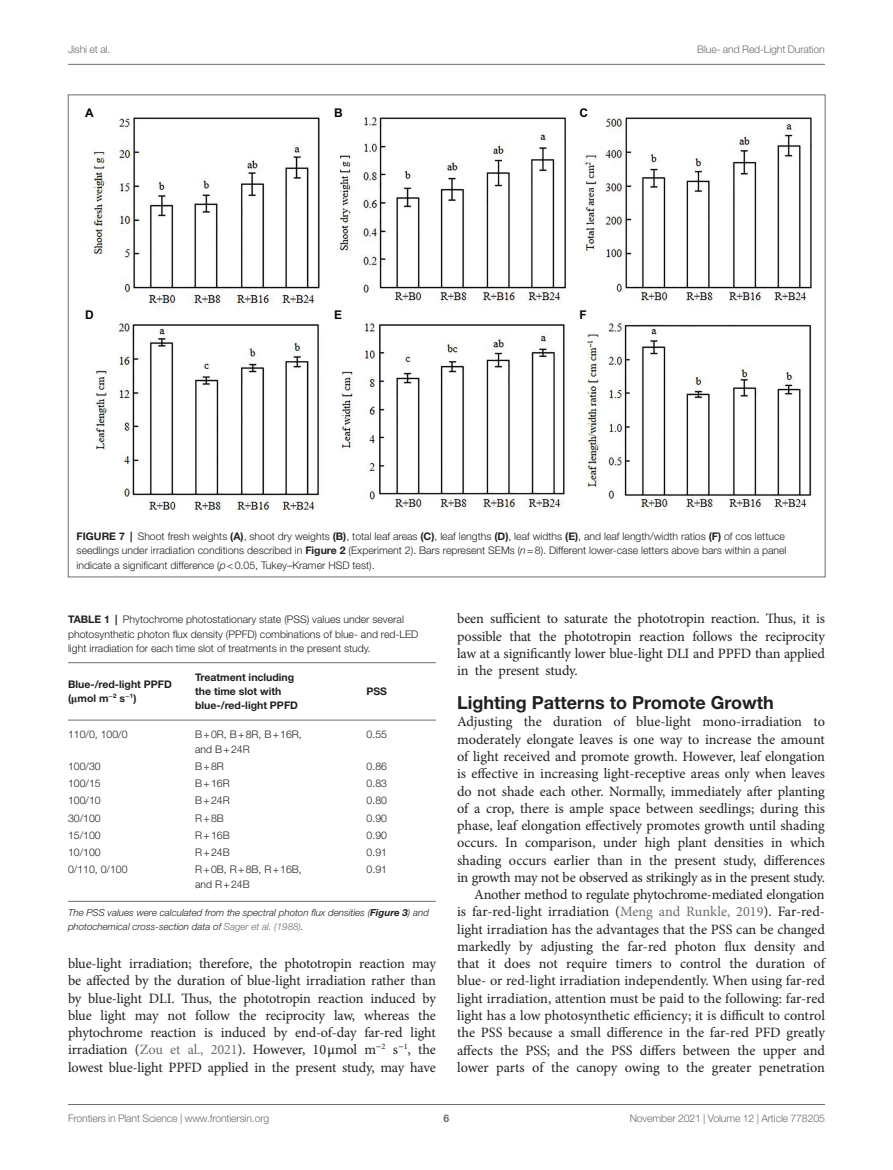
<style>
.page{position:relative;width:893px;height:1170px;background:#fff}
.page>*{position:absolute;margin:0;border:0;box-sizing:border-box;transform-origin:0 0}
.HEAD_2{font:700 18px "Helvetica Neue LT Std";color:#231f20}
.TEXT{font:14.25px/17.2px "Minion Pro";letter-spacing:-.01em;color:#231f20;text-align:justify}
.TEXT_FLUSH{font:14.25px/17.2px "Minion Pro";letter-spacing:-.025em;color:#231f20;text-align:justify}
.t1{font:700 12px "Arial";color:#040503}
.FIG_LEG{font:300 10.5px/14.2px "Helvetica Neue LT Std";color:#231f20}
.TT_NO_RULE{font:300 10.5px/14.2px "Helvetica Neue LT Std";color:#231f20}
.TB_TX{font:300 10.5px/14.2px "Helvetica Neue LT Std";color:#231f20}
.t2{font:300 10.5px "Helvetica Neue LT Std";letter-spacing:-.015em;color:#6c6d70}
.TB_CH{font:700 10.5px/14.2px "Helvetica Neue LT Std";color:#231f20}
.t3{font:700 10.5px "Helvetica Neue LT Std";color:#6c6d70}
.TFN{font:italic 300 9.75px/13.5px "Helvetica Neue LT Std";color:#231f20}
.s1{font-weight:700}
.s2{font-style:italic}
.s3{font-family:"STIX General"}
.s4{color:#6c6d70}
</style>
<div class="page">
<hr style="left:68px;top:64px;width:757px;height:1px;background:#6c6d70">
<hr style="left:68px;top:1104px;width:757px;height:1px;background:#6c6d70">
<img style="left:93px;top:116px;width:719px;height:394px">
<hr style="left:68px;top:901px;width:368px;height:1px;background:#6c6d70">
<hr style="left:191px;top:662px;width:122px;height:1px;background:#6c6d70">
<hr style="left:191px;top:719px;width:122px;height:1px;background:#6c6d70">
<hr style="left:313px;top:662px;width:123px;height:1px;background:#6c6d70">
<hr style="left:313px;top:719px;width:123px;height:1px;background:#6c6d70">
<hr style="left:68px;top:662px;width:123px;height:1px;background:#6c6d70">
<hr style="left:68px;top:719px;width:123px;height:1px;background:#6c6d70">
<p class="t2" style="left:68px;top:42px;width:44px">Jishi et al.</p>
<p class="t2" style="left:697px;top:42px;width:129px">Blue- and Red-Light Duration</p>
<p class="t1" style="left:85px;top:104px;width:10px">A</p>
<p class="t1" style="left:334px;top:104px;width:10px">B</p>
<p class="t1" style="left:580px;top:104px;width:10px">C</p>
<p class="t1" style="left:85px;top:307px;width:10px">D</p>
<p class="t1" style="left:334px;top:307px;width:10px">E</p>
<p class="t1" style="left:580px;top:307px;width:9px">F</p>
<p class="FIG_LEG" style="left:77px;top:529px;width:711px"><span class="s1">FIGURE 7 |</span> Shoot fresh weights <span class="s1">(A)</span>, shoot dry weights <span class="s1">(B)</span>, total leaf areas <span class="s1">(C)</span>, leaf lengths <span class="s1">(D)</span>, leaf widths <span class="s1">(E)</span>, and leaf length/width ratios <span class="s1">(F)</span> of cos lettuce seedlings under irradiation conditions described in <span class="s1">Figure 2</span> (Experiment 2). Bars represent SEMs (<span class="s2">n</span>=8). Different lower-case letters above bars within a panel indicate a significant difference (<span class="s2">p</span>&lt;0.05, Tukey–Kramer HSD test).</p>
<p class="TT_NO_RULE" style="left:68px;top:612px;width:352px"><span class="s1">TABLE 1 |</span> Phytochrome photostationary state (PSS) values under several photosynthetic photon flux density (PPFD) combinations of blue- and red-LED light irradiation for each time slot of treatments in the present study.</p>
<p class="TB_CH" style="left:68px;top:677px;width:105px">Blue-/red-light PPFD (<span class="s3">μ</span>mol m<sup>−</sup><sup>2</sup> s<sup>−</sup><sup>1</sup>)</p>
<p class="TB_CH" style="left:195px;top:669px;width:104px">Treatment including the time slot with blue-/red-light PPFD</p>
<p class="TB_CH" style="left:366px;top:684px;width:22px">PSS</p>
<p class="TB_TX" style="left:68px;top:727px;width:61px">110/0, 100/0</p>
<p class="TB_TX" style="left:195px;top:727px;width:108px">B+0R, B+8R, B+16R, and B+24R</p>
<p class="TB_TX" style="left:367px;top:727px;width:22px">0.55</p>
<p class="TB_TX" style="left:68px;top:758px;width:34px">100/30</p>
<p class="TB_TX" style="left:195px;top:758px;width:30px">B+8R</p>
<p class="TB_TX" style="left:367px;top:758px;width:22px">0.86</p>
<p class="TB_TX" style="left:68px;top:776px;width:34px">100/15</p>
<p class="TB_TX" style="left:195px;top:776px;width:36px">B+16R</p>
<p class="TB_TX" style="left:367px;top:776px;width:22px">0.83</p>
<p class="TB_TX" style="left:68px;top:793px;width:34px">100/10</p>
<p class="TB_TX" style="left:195px;top:793px;width:36px">B+24R</p>
<p class="TB_TX" style="left:367px;top:793px;width:22px">0.80</p>
<p class="TB_TX" style="left:68px;top:810px;width:34px">30/100</p>
<p class="TB_TX" style="left:195px;top:810px;width:30px">R+8B</p>
<p class="TB_TX" style="left:367px;top:810px;width:22px">0.90</p>
<p class="TB_TX" style="left:68px;top:827px;width:34px">15/100</p>
<p class="TB_TX" style="left:195px;top:827px;width:36px">R+16B</p>
<p class="TB_TX" style="left:367px;top:827px;width:22px">0.90</p>
<p class="TB_TX" style="left:68px;top:845px;width:34px">10/100</p>
<p class="TB_TX" style="left:195px;top:845px;width:36px">R+24B</p>
<p class="TB_TX" style="left:367px;top:845px;width:22px">0.91</p>
<p class="TB_TX" style="left:68px;top:862px;width:61px">0/110, 0/100</p>
<p class="TB_TX" style="left:195px;top:862px;width:108px">R+0B, R+8B, R+16B, and R+24B</p>
<p class="TB_TX" style="left:367px;top:862px;width:22px">0.91</p>
<p class="TFN" style="left:68px;top:905px;width:363px">The PSS values were calculated from the spectral photon flux densities (<span class="s1">Figure 3</span>) and photochemical cross-section data of <span class="s4">Sager et al. (1988)</span>.</p>
<p class="TEXT" style="left:68px;top:954px;width:369px">blue-light irradiation; therefore, the phototropin reaction may be affected by the duration of blue-light irradiation rather than by blue-light DLI. Thus, the phototropin reaction induced by blue light may not follow the reciprocity law, whereas the phytochrome reaction is induced by end-of-day far-red light irradiation (<span class="s4">Zou et al., 2021</span>). However, 10<span class="s3">μ</span>mol m<sup>−</sup><sup>2</sup> s<sup>−</sup><sup>1</sup>, the lowest blue-light PPFD applied in the present study, may have</p>
<p class="TEXT" style="left:457px;top:610px;width:369px">been sufficient to saturate the phototropin reaction. Thus, it is possible that the phototropin reaction follows the reciprocity law at a significantly lower blue-light DLI and PPFD than applied in the present study.</p>
<p class="HEAD_2" style="left:457px;top:691px;width:318px">Lighting Patterns to Promote Growth</p>
<p class="TEXT_FLUSH" style="left:457px;top:713px;width:369px">Adjusting the duration of blue-light mono-irradiation to moderately elongate leaves is one way to increase the amount of light received and promote growth. However, leaf elongation is effective in increasing light-receptive areas only when leaves do not shade each other. Normally, immediately after planting of a crop, there is ample space between seedlings; during this phase, leaf elongation effectively promotes growth until shading occurs. In comparison, under high plant densities in which shading occurs earlier than in the present study, differences in growth may not be observed as strikingly as in the present study.</p>
<p class="TEXT" style="left:457px;top:885px;width:369px;text-indent:17px">Another method to regulate phytochrome-mediated elongation is far-red-light irradiation (<span class="s4">Meng and Runkle, 2019</span>). Far-red&shy;light irradiation has the advantages that the PSS can be changed markedly by adjusting the far-red photon flux density and that it does not require timers to control the duration of blue- or red-light irradiation independently. When using far-red light irradiation, attention must be paid to the following: far-red light has a low photosynthetic efficiency; it is difficult to control the PSS because a small difference in the far-red PFD greatly affects the PSS; and the PSS differs between the upper and lower parts of the canopy owing to the greater penetration</p>
<p class="t2" style="left:68px;top:1111px;width:203px">Frontiers in Plant Science | www.frontiersin.org</p>
<p class="t3" style="left:444px;top:1111px;width:7px">6</p>
<p class="t2" style="left:630px;top:1111px;width:197px">November 2021 | Volume 12 | Article 778205</p>
</div>
